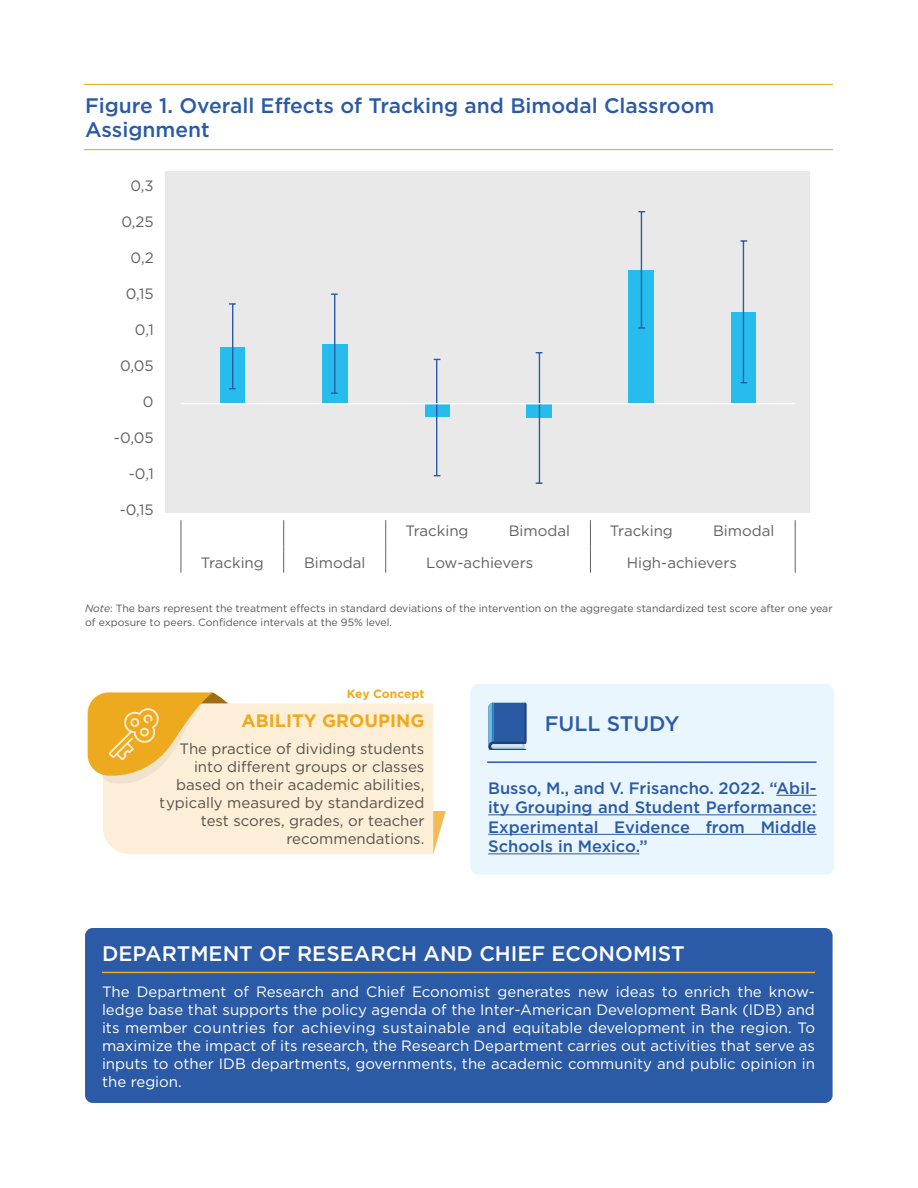
<style>
.page{position:relative;width:918px;height:1188px;background:#fff}
.page>*{position:absolute;margin:0;border:0;box-sizing:border-box;transform-origin:0 0}
.t1{font:500 21px/24px "Gotham";color:#2b5aa6}
.t2{font:500 21px "Gotham";color:#fff}
.t3{font:700 18px "Gotham";color:#eeaa1e}
.t4{font:500 16.5px/19.5px "Gotham";color:#2b5aa6;text-align:justify}
.t5{font:15px/18px "Gotham";color:#fff;text-align:justify}
.t6{font:15px/18px "Gotham";color:#575756;text-align:right}
.t7{font:15px "Gotham";color:#616160}
.t8{font:700 12px "Gotham";letter-spacing:-.005em;color:#eeaa1e}
.t9{font:10.5px/13.5px "Gotham";color:#575756}
.s1{font-style:italic}
</style>
<div class="page">
<hr style="left:84px;top:149px;width:749px;height:1px;background:#f0ab1f">
<hr style="left:84px;top:84px;width:749px;height:1px;background:#f0ab1f">
<div style="left:85px;top:928px;width:748px;height:175px;background:#2b5aa6;border-radius:8px"></div>
<hr style="left:102px;top:972px;width:713px;height:1px;background:#f0ab1f">
<div style="left:470px;top:684px;width:364px;height:191px;background:#eaf6fe"></div>
<hr style="left:776px;top:795px;width:41px;height:1px;background:#2b5aa6">
<hr style="left:488px;top:814px;width:329px;height:1px;background:#2b5aa6">
<hr style="left:488px;top:834px;width:329px;height:1px;background:#2b5aa6">
<hr style="left:488px;top:853px;width:151px;height:1px;background:#2b5aa6">
<svg style="left:488px;top:703px;width:38px;height:46px;background:#3f6ead"></svg>
<hr style="left:487px;top:761px;width:330px;height:2px;background:#2b5aa6">
<div style="left:165px;top:172px;width:644px;height:341px;background:#e9e9e9"></div>
<div style="left:731px;top:312px;width:25px;height:92px;background:#26bced"></div>
<div style="left:629px;top:270px;width:25px;height:134px;background:#26bced"></div>
<div style="left:527px;top:404px;width:25px;height:14px;background:#26bced"></div>
<div style="left:425px;top:404px;width:24px;height:13px;background:#26bced"></div>
<div style="left:322px;top:344px;width:25px;height:60px;background:#26bced"></div>
<div style="left:220px;top:347px;width:25px;height:57px;background:#26bced"></div>
<hr style="left:232px;top:347px;width:1px;height:42px;background:#2b5aa6">
<hr style="left:232px;top:304px;width:1px;height:43px;background:#2b5aa6">
<svg style="left:229px;top:303px;width:7px;height:2px"></svg>
<hr style="left:334px;top:344px;width:1px;height:49px;background:#2b5aa6">
<hr style="left:334px;top:294px;width:1px;height:50px;background:#2b5aa6">
<hr style="left:436px;top:417px;width:1px;height:59px;background:#2b5aa6">
<hr style="left:436px;top:359px;width:1px;height:58px;background:#2b5aa6">
<hr style="left:539px;top:418px;width:1px;height:65px;background:#2b5aa6">
<hr style="left:539px;top:353px;width:1px;height:65px;background:#2b5aa6">
<hr style="left:641px;top:270px;width:1px;height:58px;background:#2b5aa6">
<hr style="left:641px;top:212px;width:1px;height:58px;background:#2b5aa6">
<svg style="left:638px;top:327px;width:7px;height:2px"></svg>
<hr style="left:743px;top:312px;width:1px;height:71px;background:#2b5aa6">
<hr style="left:743px;top:241px;width:1px;height:71px;background:#2b5aa6">
<svg style="left:740px;top:240px;width:7px;height:2px"></svg>
<hr style="left:181px;top:403px;width:614px;height:1px;background:#fff">
<svg style="left:181px;top:520px;width:1px;height:53px"></svg>
<svg style="left:283px;top:520px;width:1px;height:53px"></svg>
<svg style="left:385px;top:520px;width:1px;height:53px"></svg>
<svg style="left:590px;top:520px;width:1px;height:53px"></svg>
<svg style="left:795px;top:520px;width:1px;height:53px"></svg>
<svg style="left:433px;top:811px;width:13px;height:43px"></svg>
<div style="left:103px;top:703px;width:330px;height:151px;background:#fdeed8"></div>
<svg style="left:88px;top:692px;width:153px;height:92px;background:#f4cc7d"></svg>
<h1 class="t1" style="left:85px;top:94px;width:631px">Figure 1. Overall Effects of Tracking and Bimodal Classroom<br>Assignment</h1>
<p class="t7" style="left:130px;top:176px;width:25px">0,3</p>
<p class="t7" style="left:121px;top:212px;width:34px">0,25</p>
<p class="t7" style="left:131px;top:248px;width:25px">0,2</p>
<p class="t7" style="left:126px;top:284px;width:29px">0,15</p>
<p class="t7" style="left:135px;top:320px;width:20px">0,1</p>
<p class="t7" style="left:120px;top:356px;width:35px">0,05</p>
<p class="t7" style="left:143px;top:392px;width:12px">0</p>
<p class="t7" style="left:114px;top:428px;width:41px">-0,05</p>
<p class="t7" style="left:129px;top:464px;width:26px">-0,1</p>
<p class="t7" style="left:120px;top:500px;width:36px">-0,15</p>
<p class="t7" style="left:406px;top:521px;width:65px">Tracking</p>
<p class="t7" style="left:509px;top:521px;width:63px">Bimodal</p>
<p class="t7" style="left:610px;top:521px;width:65px">Tracking</p>
<p class="t7" style="left:713px;top:521px;width:63px">Bimodal</p>
<p class="t7" style="left:201px;top:553px;width:65px">Tracking</p>
<p class="t7" style="left:304px;top:553px;width:63px">Bimodal</p>
<p class="t7" style="left:426px;top:553px;width:109px">Low-achievers</p>
<p class="t7" style="left:627px;top:553px;width:112px">High-achievers</p>
<p class="t9" style="left:85px;top:601px;width:749px"><span class="s1">Note</span>: The bars represent the treatment effects in standard deviations of the intervention on the aggregate standardized test score after one year of exposure to peers. Confidence intervals at the 95% level.</p>
<p class="t8" style="left:347px;top:686px;width:79px">Key Concept</p>
<p class="t3" style="left:242px;top:709px;width:184px">ABILITY GROUPING</p>
<p class="t6" style="left:160px;top:739px;width:266px">The practice of dividing students into di erent groups or classes based on their academic abilities, typically measured by standardized test scores, grades, or teacher recommendations.</p>
<h1 class="t1" style="left:545px;top:711px;width:136px">FULL STUDY</h1>
<p class="t4" style="left:488px;top:778px;width:330px">Busso, M., and V. Frisancho. 2022. “Abil&shy;ity Grouping and Student Performance:<br>Experimental Evidence from Middle Schools in Mexico.”</p>
<h1 class="t2" style="left:102px;top:940px;width:584px">DEPARTMENT OF RESEARCH AND CHIEF ECONOMIST</h1>
<p class="t5" style="left:102px;top:982px;width:714px">The Department of Research and Chief Economist generates new ideas to enrich the know&shy;ledge base that supports the policy agenda of the Inter-American Development Bank (IDB) and its member countries for achieving sustainable and equitable development in the region. To maximize the impact of its research, the Research Department carries out activities that serve as inputs to other IDB departments, governments, the academic community and public opinion in the region.</p>
</div>
